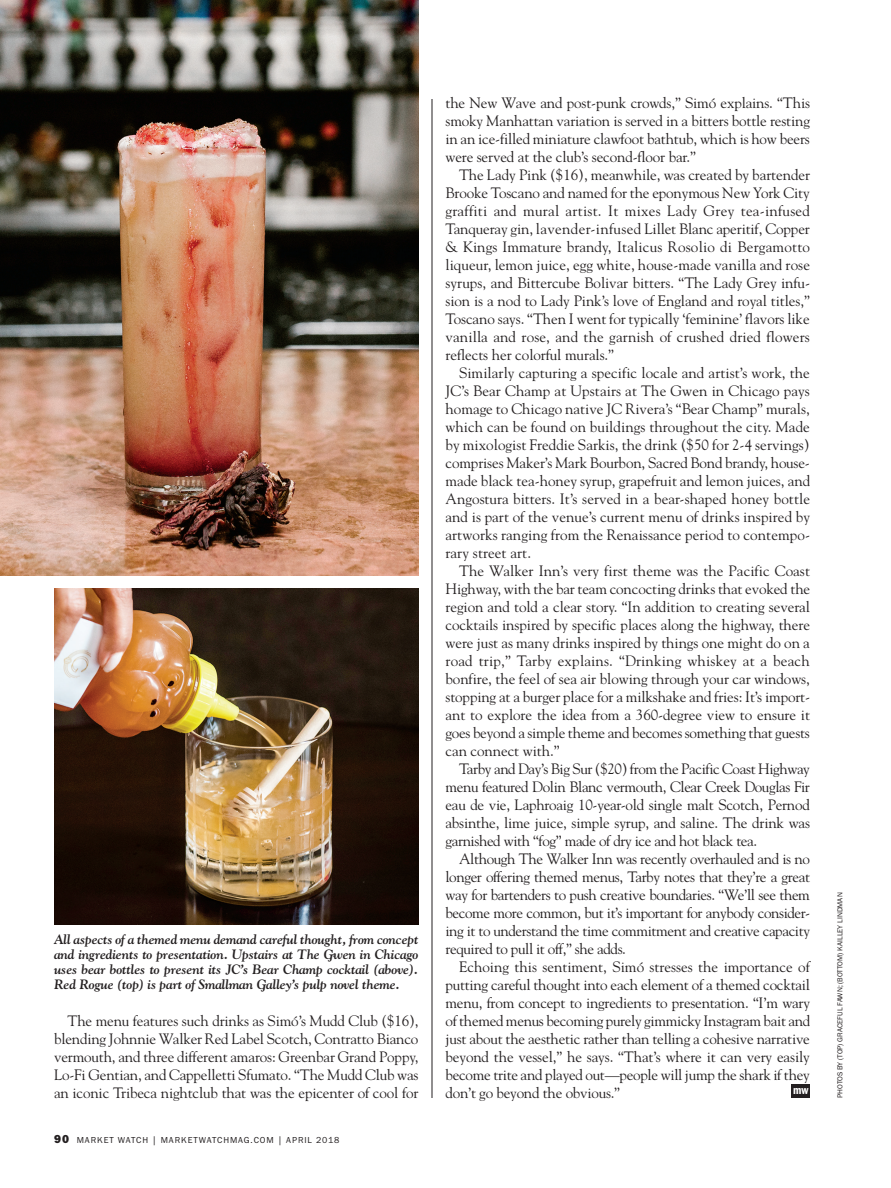
<style>
.page{position:relative;width:891px;height:1188px;background:#fff}
.page>*{position:absolute;margin:0;border:0;box-sizing:border-box;transform-origin:0 0}
.body{font:15px/18px "Goudy";letter-spacing:-.01em;color:#231f20;text-align:justify}
.t1{font:italic 700 13.5px/15px "Goudy";letter-spacing:-.015em;color:#231f20;text-align:justify}
.t2{font:600 condensed 12px "Franklin Gothic EF";color:#fff}
.folio{font:9px "Franklin Gothic EF";letter-spacing:.1em;color:#231f20}
.photocredit{font:7.5px "Franklin Gothic EF";color:#231f20}
.s1{font-weight:800;font-size:12px}
</style>
<div class="page">
<div style="left:792px;top:1085px;width:18px;height:13px;background:#231f20"></div>
<img style="left:54px;top:588px;width:364px;height:337px">
<img style="left:0;top:0;width:418px;height:576px">
<hr style="left:432px;top:99px;width:1px;height:999px;background:#231f20">
<p class="t1" style="left:54px;top:932px;width:366px">All aspects of a themed menu demand careful thought, from concept and ingredients to presentation. Upstairs at The Gwen in Chicago uses bear bottles to present its JC’s Bear Champ cocktail (above).<br>Red Rogue (top) is part of Smallman Galley’s pulp novel theme.</p>
<p class="body" style="left:54px;top:1011px;width:366px;text-indent:14px">The menu features such drinks as Simó’s Mudd Club ($16), blending Johnnie Walker Red Label Scotch, Contratto Bianco vermouth, and three different amaros: Greenbar Grand Poppy, Lo-Fi Gentian, and Cappelletti Sfumato. “The Mudd Club was an iconic Tribeca nightclub that was the epicenter of cool for</p>
<p class="folio" style="left:54px;top:1135px;width:287px"><span class="s1">90</span> MARKET WATCH | MARKETWATCHMAG.COM | APRIL 2018</p>
<p class="body" style="left:446px;top:93px;width:366px">the New Wave and post-punk crowds,” Simó explains. “This smoky Manhattan variation is served in a bitters bottle resting in an ice-filled miniature clawfoot bathtub, which is how beers were served at the club’s second-floor bar.”</p>
<p class="body" style="left:446px;top:165px;width:366px;text-indent:14px">The Lady Pink ($16), meanwhile, was created by bartender Brooke Toscano and named for the eponymous New York City graffiti and mural artist. It mixes Lady Grey tea-infused Tanqueray gin, lavender-infused Lillet Blanc aperitif, Copper &amp; Kings Immature brandy, Italicus Rosolio di Bergamotto liqueur, lemon juice, egg white, house-made vanilla and rose syrups, and Bittercube Bolivar bitters. “The Lady Grey infu&shy;sion is a nod to Lady Pink’s love of England and royal titles,” Toscano says. “Then I went for typically ‘feminine’ flavors like vanilla and rose, and the garnish of crushed dried flowers reflects her colorful murals.”</p>
<p class="body" style="left:446px;top:363px;width:366px;text-indent:14px">Similarly capturing a specific locale and artist’s work, the JC’s Bear Champ at Upstairs at The Gwen in Chicago pays homage to Chicago native JC Rivera’s “Bear Champ” murals, which can be found on buildings throughout the city. Made by mixologist Freddie Sarkis, the drink ($50 for 2-4 servings) comprises Maker’s Mark Bourbon, Sacred Bond brandy, house&shy;made black tea-honey syrup, grapefruit and lemon juices, and Angostura bitters. It’s served in a bear-shaped honey bottle and is part of the venue’s current menu of drinks inspired by artworks ranging from the Renaissance period to contempo&shy;rary street art.</p>
<p class="body" style="left:446px;top:561px;width:366px;text-indent:14px">The Walker Inn’s very first theme was the Pacific Coast Highway, with the bar team concocting drinks that evoked the region and told a clear story. “In addition to creating several cocktails inspired by specific places along the highway, there were just as many drinks inspired by things one might do on a road trip,” Tarby explains. “Drinking whiskey at a beach bonfire, the feel of sea air blowing through your car windows, stopping at a burger place for a milkshake and fries: It’s import&shy;ant to explore the idea from a 360-degree view to ensure it goes beyond a simple theme and becomes something that guests can connect with.”</p>
<p class="body" style="left:446px;top:759px;width:366px;text-indent:14px">Tarby and Day’s Big Sur ($20) from the Pacific Coast Highway menu featured Dolin Blanc vermouth, Clear Creek Douglas Fir eau de vie, Laphroaig 10-year-old single malt Scotch, Pernod absinthe, lime juice, simple syrup, and saline. The drink was garnished with “fog” made of dry ice and hot black tea.</p>
<p class="body" style="left:446px;top:849px;width:366px;text-indent:14px">Although The Walker Inn was recently overhauled and is no longer offering themed menus, Tarby notes that they’re a great way for bartenders to push creative boundaries. “We’ll see them become more common, but it’s important for anybody consider&shy;ing it to understand the time commitment and creative capacity required to pull it off,” she adds.</p>
<p class="body" style="left:446px;top:957px;width:366px;text-indent:14px">Echoing this sentiment, Simó stresses the importance of putting careful thought into each element of a themed cocktail menu, from concept to ingredients to presentation. “I’m wary of themed menus becoming purely gimmicky Instagram bait and just about the aesthetic rather than telling a cohesive narrative beyond the vessel,” he says. “That’s where it can very easily become trite and played out—people will jump the shark if they don’t go beyond the obvious.”</p>
<p class="t2" style="left:793px;top:1084px;width:17px">mw</p>
<p class="photocredit" style="left:836px;top:1098px;width:207px;rotate:-90deg">PHOTOS BY (TOP) GRACEFUL FAWN; (BOTTOM) KAILLEY LINDMAN</p>
</div>
